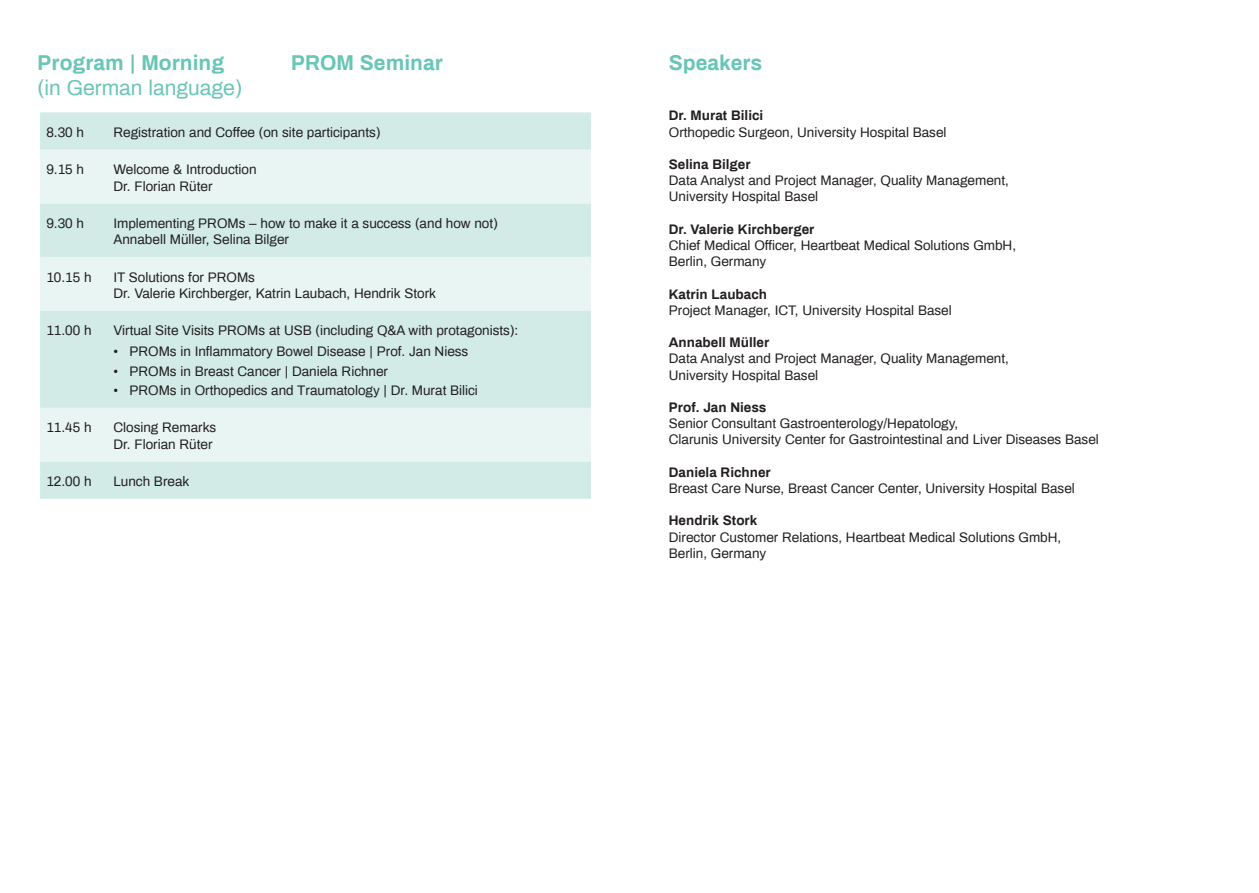
<style>
.page{position:relative;width:1259px;height:893px;background:#fff}
.page>*{position:absolute;margin:0;border:0;box-sizing:border-box;transform-origin:0 0}
.t1{font:700 21px "Archivo";color:#68c6b7}
.t2{font:21px "Archivo";color:#68c6b7}
.t3{font:13.5px "Archivo";color:#231f20}
.t4{font:700 13.5px "Archivo";color:#231f20}
</style>
<div class="page">
<div style="left:40px;top:112px;width:551px;height:387px;background:#d2ebe6"></div>
<svg style="left:40px;top:150px;width:551px;height:311px;background:#ddf0ec"></svg>
<p class="t1" style="left:38px;top:47px;width:188px">Program | Morning</p>
<p class="t1" style="left:291px;top:47px;width:153px">PROM Seminar</p>
<p class="t2" style="left:38px;top:72px;width:206px">(in German language)</p>
<p class="t3" style="left:46px;top:122px;width:39px">8.30 h</p>
<p class="t3" style="left:113px;top:122px;width:268px">Registration and Coffee (on site participants)</p>
<p class="t3" style="left:46px;top:160px;width:39px">9.15 h</p>
<p class="t3" style="left:113px;top:160px;width:145px">Welcome &amp; Introduction</p>
<p class="t3" style="left:113px;top:176px;width:101px">Dr. Florian Rüter</p>
<p class="t3" style="left:46px;top:213px;width:39px">9.30 h</p>
<p class="t3" style="left:113px;top:213px;width:386px">Implementing PROMs – how to make it a success (and how not)</p>
<p class="t3" style="left:113px;top:230px;width:177px">Annabell Müller, Selina Bilger</p>
<p class="t3" style="left:46px;top:267px;width:47px">10.15 h</p>
<p class="t3" style="left:113px;top:267px;width:143px">IT Solutions for PROMs</p>
<p class="t3" style="left:113px;top:283px;width:324px">Dr. Valerie Kirchberger, Katrin Laubach, Hendrik Stork</p>
<p class="t3" style="left:46px;top:320px;width:47px">11.00 h</p>
<p class="t3" style="left:113px;top:320px;width:406px">Virtual Site Visits PROMs at USB (including Q&amp;A with protagonists):</p>
<p class="t3" style="left:113px;top:341px;width:356px">• PROMs in Inflammatory Bowel Disease | Prof. Jan Niess</p>
<p class="t3" style="left:113px;top:361px;width:276px">• PROMs in Breast Cancer | Daniela Richner</p>
<p class="t3" style="left:113px;top:380px;width:366px">• PROMs in Orthopedics and Traumatology | Dr. Murat Bilici</p>
<p class="t3" style="left:46px;top:418px;width:47px">11.45 h</p>
<p class="t3" style="left:113px;top:418px;width:104px">Closing Remarks</p>
<p class="t3" style="left:113px;top:434px;width:101px">Dr. Florian Rüter</p>
<p class="t3" style="left:46px;top:471px;width:47px">12.00 h</p>
<p class="t3" style="left:113px;top:471px;width:77px">Lunch Break</p>
<p class="t1" style="left:669px;top:47px;width:95px">Speakers</p>
<p class="t4" style="left:669px;top:106px;width:96px">Dr. Murat Bilici</p>
<p class="t3" style="left:669px;top:122px;width:279px">Orthopedic Surgeon, University Hospital Basel</p>
<p class="t4" style="left:669px;top:154px;width:83px">Selina Bilger</p>
<p class="t3" style="left:669px;top:171px;width:341px">Data Analyst and Project Manager, Quality Management,</p>
<p class="t3" style="left:669px;top:187px;width:151px">University Hospital Basel</p>
<p class="t4" style="left:669px;top:219px;width:147px">Dr. Valerie Kirchberger</p>
<p class="t3" style="left:669px;top:235px;width:349px">Chief Medical Officer, Heartbeat Medical Solutions GmbH,</p>
<p class="t3" style="left:669px;top:252px;width:99px">Berlin, Germany</p>
<p class="t4" style="left:669px;top:284px;width:100px">Katrin Laubach</p>
<p class="t3" style="left:669px;top:300px;width:284px">Project Manager, ICT, University Hospital Basel</p>
<p class="t4" style="left:669px;top:333px;width:102px">Annabell Müller</p>
<p class="t3" style="left:669px;top:349px;width:341px">Data Analyst and Project Manager, Quality Management,</p>
<p class="t3" style="left:669px;top:365px;width:151px">University Hospital Basel</p>
<p class="t4" style="left:669px;top:397px;width:99px">Prof. Jan Niess</p>
<p class="t3" style="left:669px;top:414px;width:291px">Senior Consultant Gastroenterology/Hepatology,</p>
<p class="t3" style="left:669px;top:430px;width:431px">Clarunis University Center for Gastrointestinal and Liver Diseases Basel</p>
<p class="t4" style="left:669px;top:462px;width:104px">Daniela Richner</p>
<p class="t3" style="left:669px;top:478px;width:407px">Breast Care Nurse, Breast Cancer Center, University Hospital Basel</p>
<p class="t4" style="left:669px;top:511px;width:90px">Hendrik Stork</p>
<p class="t3" style="left:669px;top:527px;width:394px">Director Customer Relations, Heartbeat Medical Solutions GmbH,</p>
<p class="t3" style="left:669px;top:543px;width:99px">Berlin, Germany</p>
</div>
